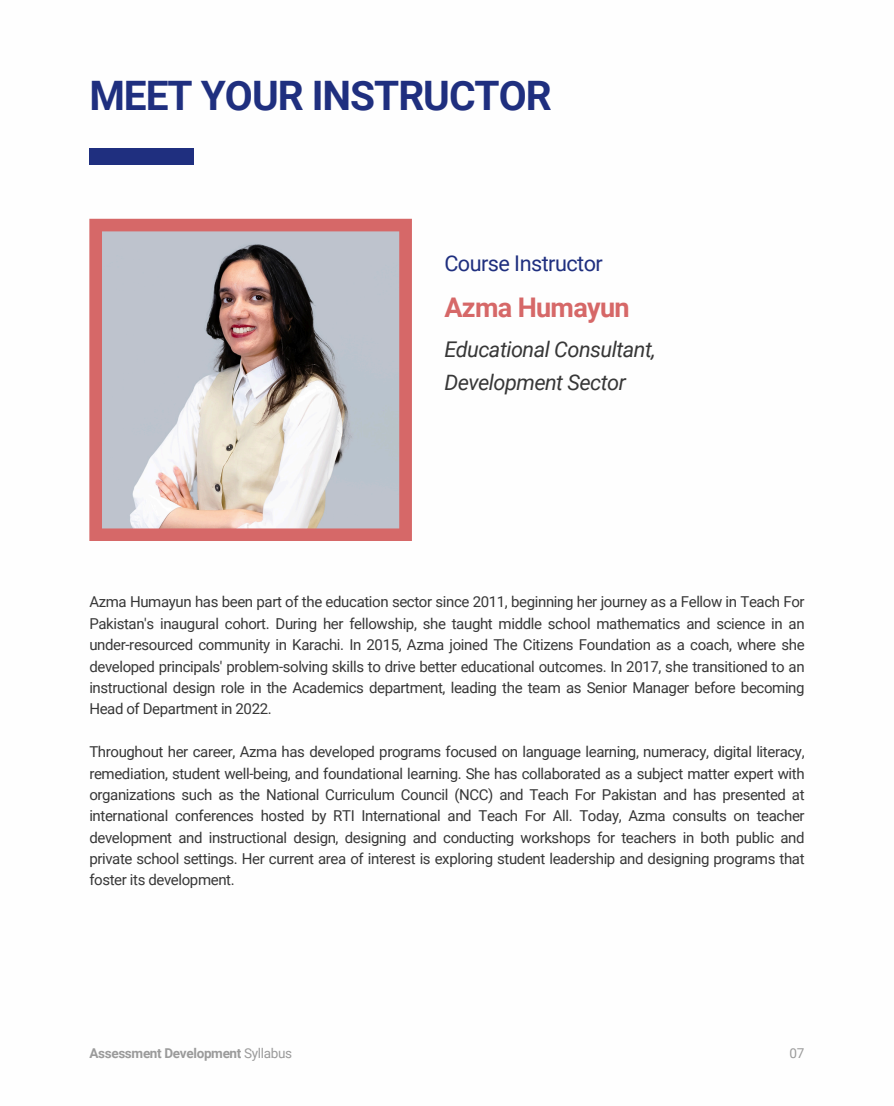
<style>
.page{position:relative;width:894px;height:1106px;background:#fff}
.page>*{position:absolute;margin:0;border:0;box-sizing:border-box;transform-origin:0 0}
.t1{font:700 40.65px "Roboto";letter-spacing:-.025em;color:#1f2f7f}
.t2{font:700 27px "Roboto";letter-spacing:-.025em;color:#d66868}
.t3{font:italic 21.6px/32.5px "Roboto";letter-spacing:-.025em;color:#373737}
.t4{font:21.6px "Roboto";letter-spacing:-.025em;color:#1f2f7f}
.t5{font:15px/21.3px "Roboto";letter-spacing:-.025em;color:#373737;text-align:justify}
.t6{font:700 13.5px "Roboto";letter-spacing:-.025em;color:#9b9b9b}
.t7{font:13.5px "Roboto";color:#9b9b9b}
.s1{font-weight:400}
</style>
<div class="page">
<div style="left:89px;top:148px;width:104px;height:16px;background:#1f2f7f"></div>
<svg style="left:89px;top:219px;width:323px;height:322px;background:#c0adaf"></svg>
<p class="t1" style="left:89px;top:72px;width:463px">MEET YOUR INSTRUCTOR</p>
<h3 class="t4" style="left:444px;top:250px;width:160px">Course Instructor</h3>
<h2 class="t2" style="left:444px;top:292px;width:187px">Azma Humayun</h2>
<h3 class="t3" style="left:444px;top:333px;width:213px">Educational Consultant,<br>Development Sector</h3>
<p class="t5" style="left:89px;top:592px;width:716px">Azma Humayun has been part of the education sector since 2011, beginning her journey as a Fellow in Teach For Pakistan's inaugural cohort. During her fellowship, she taught middle school mathematics and science in an under-resourced community in Karachi. In 2015, Azma joined The Citizens Foundation as a coach, where she developed principals' problem-solving skills to drive better educational outcomes. In 2017, she transitioned to an instructional design role in the Academics department, leading the team as Senior Manager before becoming Head of Department in 2022.</p>
<p class="t5" style="left:89px;top:741px;width:716px">Throughout her career, Azma has developed programs focused on language learning, numeracy, digital literacy, remediation, student well-being, and foundational learning. She has collaborated as a subject matter expert with organizations such as the National Curriculum Council (NCC) and Teach For Pakistan and has presented at international conferences hosted by RTI International and Teach For All. Today, Azma consults on teacher development and instructional design, designing and conducting workshops for teachers in both public and private school settings. Her current area of interest is exploring student leadership and designing programs that foster its development.</p>
<p class="t6" style="left:89px;top:1045px;width:204px">Assessment Development <span class="s1">Syllabus</span></p>
<p class="t7" style="left:789px;top:1045px;width:16px">07</p>
</div>
